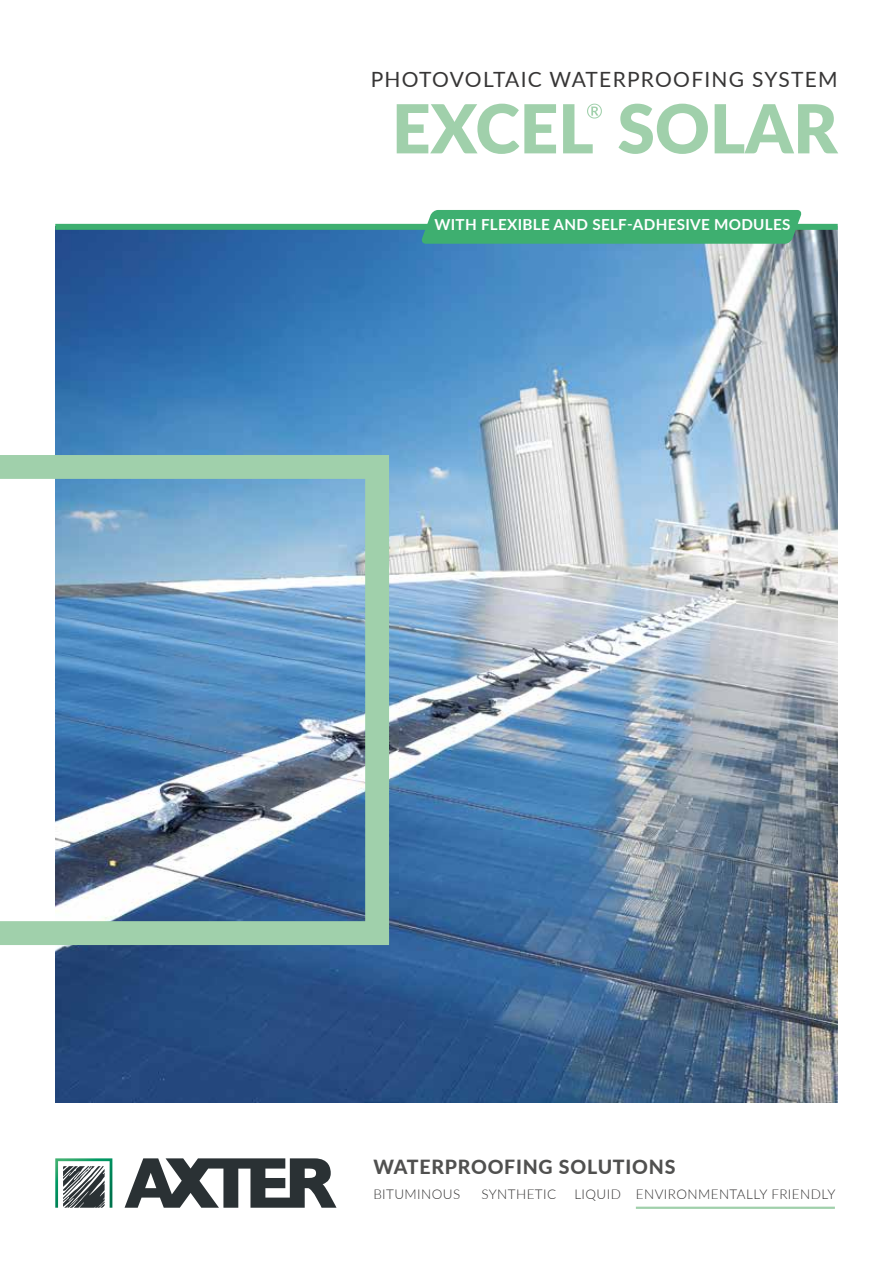
<style>
.page{position:relative;width:893px;height:1263px;background:#fff}
.page>*{position:absolute;margin:0;border:0;box-sizing:border-box;transform-origin:0 0}
.t1{font:800 67.5px "Lato";color:#a0d0ab}
.t2{font:21px "Lato";letter-spacing:.06em;color:#373636}
.t3{font:800 19.5px "Lato";letter-spacing:.04em;color:#50504f}
.t4{font:700 15.15px "Lato";letter-spacing:.02em;color:#fff}
.t5{font:300 13.5px "Lato";letter-spacing:.03em;color:#373636}
</style>
<div class="page">
<img style="left:55px;top:230px;width:783px;height:873px">
<svg style="left:0;top:455px;width:389px;height:490px"></svg>
<div style="left:55px;top:224px;width:783px;height:6px;background:#3eaf70"></div>
<svg style="left:587px;top:104px;width:15px;height:15px"></svg>
<div style="left:420px;top:210px;width:383px;height:34px;background:#3eaf70"></div>
<svg style="left:125px;top:1158px;width:211px;height:50px"></svg>
<svg style="left:55px;top:1158px;width:57px;height:50px"></svg>
<hr style="left:636px;top:1206px;width:199px;height:3px;background:#a0d0ab">
<h2 class="t2" style="left:371px;top:65px;width:468px">PHOTOVOLTAIC WATERPROOFING SYSTEM</h2>
<h1 class="t1" style="left:392px;top:78px;width:447px">EXCEL SOLAR</h1>
<p class="t4" style="left:434px;top:213px;width:357px">WITH FLEXIBLE AND SELF-ADHESIVE MODULES</p>
<h3 class="t3" style="left:373px;top:1152px;width:304px">WATERPROOFING SOLUTIONS</h3>
<p class="t5" style="left:373px;top:1184px;width:88px">BITUMINOUS</p>
<p class="t5" style="left:481px;top:1184px;width:76px">SYNTHETIC</p>
<p class="t5" style="left:574px;top:1184px;width:262px">LIQUID ENVIRONMENTALLY FRIENDLY</p>
</div>
